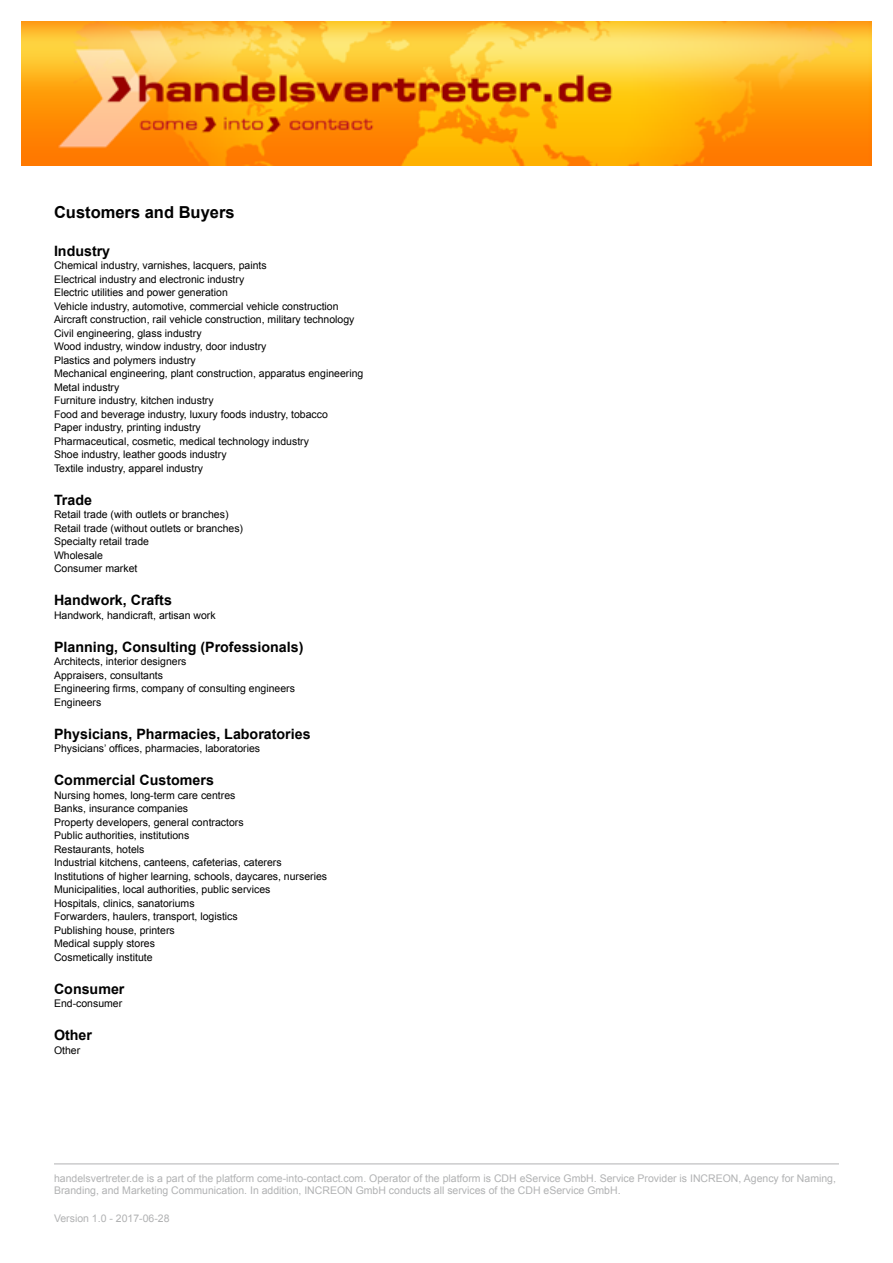
<style>
.page{position:relative;width:893px;height:1263px;background:#fff}
.page>*{position:absolute;margin:0;border:0;box-sizing:border-box;transform-origin:0 0}
.t1{font:700 16.5px "Arial";color:#000}
.t2{font:700 14.25px "Arial";color:#000}
.t3{font:10.5px/13.5px "Arial";color:#000}
.t4{font:10.5px/12px "Arial";color:#b1b2b3}
</style>
<div class="page">
<hr style="left:54px;top:1164px;width:785px;height:1px;background:#b1b2b3">
<img style="left:21px;top:21px;width:851px;height:144px">
<h1 class="t1" style="left:54px;top:201px;width:182px">Customers and Buyers</h1>
<h2 class="t2" style="left:54px;top:241px;width:58px">Industry</h2>
<p class="t3" style="left:54px;top:259px;width:311px">Chemical industry, varnishes, lacquers, paints<br>Electrical industry and electronic industry<br>Electric utilities and power generation<br>Vehicle industry, automotive, commercial vehicle construction Aircraft construction, rail vehicle construction, military technology Civil engineering, glass industry<br>Wood industry, window industry, door industry<br>Plastics and polymers industry<br>Mechanical engineering, plant construction, apparatus engineering Metal industry<br>Furniture industry, kitchen industry<br>Food and beverage industry, luxury foods industry, tobacco<br>Paper industry, printing industry<br>Pharmaceutical, cosmetic, medical technology industry<br>Shoe industry, leather goods industry<br>Textile industry, apparel industry</p>
<h2 class="t2" style="left:54px;top:490px;width:40px">Trade</h2>
<p class="t3" style="left:54px;top:508px;width:191px">Retail trade (with outlets or branches)<br>Retail trade (without outlets or branches)<br>Specialty retail trade<br>Wholesale<br>Consumer market</p>
<h2 class="t2" style="left:54px;top:591px;width:119px">Handwork, Crafts</h2>
<p class="t3" style="left:54px;top:608px;width:163px">Handwork, handicraft, artisan work</p>
<h2 class="t2" style="left:54px;top:637px;width:251px">Planning, Consulting (Professionals)</h2>
<p class="t3" style="left:54px;top:655px;width:243px">Architects, interior designers<br>Appraisers, consultants<br>Engineering firms, company of consulting engineers<br>Engineers</p>
<h2 class="t2" style="left:54px;top:724px;width:258px">Physicians, Pharmacies, Laboratories</h2>
<p class="t3" style="left:54px;top:742px;width:208px">Physicians’ offices, pharmacies, laboratories</p>
<h2 class="t2" style="left:54px;top:771px;width:161px">Commercial Customers</h2>
<p class="t3" style="left:54px;top:788px;width:275px">Nursing homes, long-term care centres<br>Banks, insurance companies<br>Property developers, general contractors<br>Public authorities, institutions<br>Restaurants, hotels<br>Industrial kitchens, canteens, cafeterias, caterers Institutions of higher learning, schools, daycares, nurseries Municipalities, local authorities, public services<br>Hospitals, clinics, sanatoriums<br>Forwarders, haulers, transport, logistics<br>Publishing house, printers<br>Medical supply stores<br>Cosmetically institute</p>
<h2 class="t2" style="left:54px;top:979px;width:72px">Consumer</h2>
<p class="t3" style="left:54px;top:997px;width:70px">End-consumer</p>
<h2 class="t2" style="left:54px;top:1026px;width:40px">Other</h2>
<p class="t3" style="left:54px;top:1043px;width:28px">Other</p>
<p class="t4" style="left:54px;top:1172px;width:783px">handelsvertreter.de is a part of the platform come-into-contact.com. Operator of the platform is CDH eService GmbH. Service Provider is INCREON, Agency for Naming,<br>Branding, and Marketing Communication. In addition, INCREON GmbH conducts all services of the CDH eService GmbH.</p>
<p class="t4" style="left:54px;top:1212px;width:117px">Version 1.0 - 2017-06-28</p>
</div>
